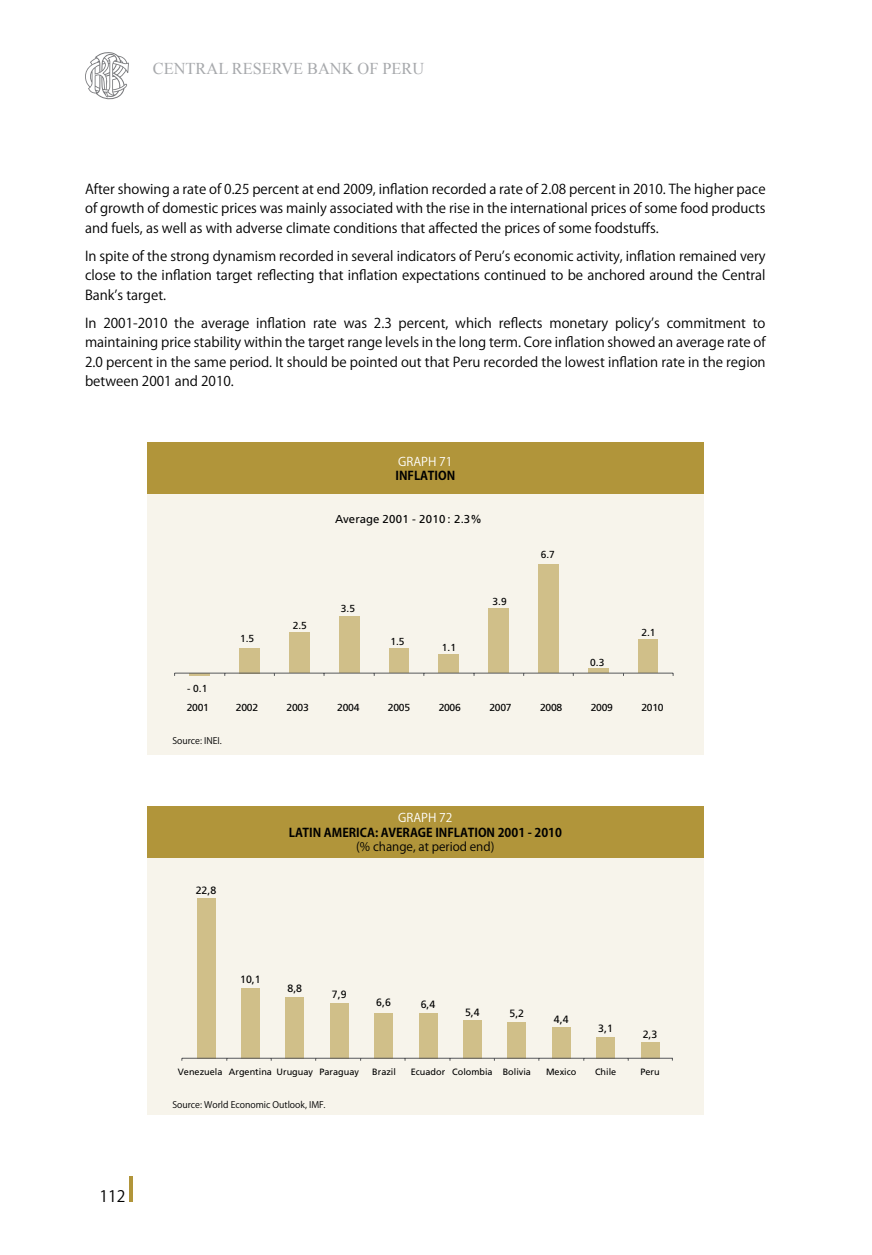
<style>
.page{position:relative;width:872px;height:1255px;background:#fff}
.page>*{position:absolute;margin:0;border:0;box-sizing:border-box;transform-origin:0 0}
.t1{font:16.5px "Times New Roman";color:#a7a9ac}
.t2{font:15.75px "Koz Go Pro";color:#000}
.t3{font:13.5px/19.5px "Koz Go Pro";color:#000;text-align:justify}
.t4{font:700 12px "Koz Go Pro";color:#000}
.t5{font:12px "Koz Go Pro";color:#000}
.t6{font:12px "Koz Go Pro";color:#fff}
.t7{font:11.4px "Frutiger LT Std";letter-spacing:.01em;color:#000}
.t8{font:10.5px "Frutiger LT Std";color:#000}
.t9{font:10.2px "Frutiger LT Std";letter-spacing:-.025em;color:#000}
.t10{font:9.15px "Frutiger LT Std";color:#000}
.t11{font:9px "Koz Go Pro";color:#000}
</style>
<div class="page">
<hr style="left:130px;top:1175px;width:3px;height:26px;background:#b1953a">
<svg style="left:85px;top:52px;width:44px;height:48px"></svg>
<div style="left:147px;top:442px;width:556px;height:312px;background:#f7f4eb"></div>
<div style="left:147px;top:442px;width:556px;height:51px;background:#b1953a"></div>
<hr style="left:190px;top:673px;width:20px;height:2px;background:#d0bf89">
<div style="left:239px;top:648px;width:20px;height:25px;background:#d0bf89"></div>
<div style="left:289px;top:632px;width:20px;height:41px;background:#d0bf89"></div>
<div style="left:339px;top:616px;width:20px;height:57px;background:#d0bf89"></div>
<div style="left:389px;top:648px;width:20px;height:25px;background:#d0bf89"></div>
<div style="left:439px;top:654px;width:20px;height:19px;background:#d0bf89"></div>
<div style="left:488px;top:608px;width:20px;height:65px;background:#d0bf89"></div>
<div style="left:539px;top:564px;width:20px;height:109px;background:#d0bf89"></div>
<div style="left:588px;top:668px;width:20px;height:5px;background:#d0bf89"></div>
<div style="left:638px;top:639px;width:20px;height:34px;background:#d0bf89"></div>
<hr style="left:175px;top:672px;width:498px;height:1px;background:#58595b">
<div style="left:147px;top:848px;width:556px;height:266px;background:#f7f4eb"></div>
<div style="left:197px;top:898px;width:18px;height:160px;background:#d0bf89"></div>
<div style="left:241px;top:987px;width:18px;height:71px;background:#d0bf89"></div>
<div style="left:286px;top:996px;width:18px;height:62px;background:#d0bf89"></div>
<div style="left:330px;top:1003px;width:18px;height:55px;background:#d0bf89"></div>
<div style="left:374px;top:1012px;width:19px;height:46px;background:#d0bf89"></div>
<div style="left:419px;top:1013px;width:18px;height:45px;background:#d0bf89"></div>
<div style="left:463px;top:1020px;width:18px;height:38px;background:#d0bf89"></div>
<div style="left:508px;top:1022px;width:18px;height:36px;background:#d0bf89"></div>
<div style="left:552px;top:1026px;width:18px;height:32px;background:#d0bf89"></div>
<div style="left:596px;top:1036px;width:19px;height:22px;background:#d0bf89"></div>
<div style="left:641px;top:1042px;width:18px;height:16px;background:#d0bf89"></div>
<hr style="left:182px;top:1057px;width:491px;height:1px;background:#58595b">
<div style="left:147px;top:806px;width:556px;height:51px;background:#b1953a"></div>
<p class="t1" style="left:153px;top:57px;width:273px">CENTRAL RESERVE BANK OF PERU</p>
<p class="t3" style="left:85px;top:179px;width:682px">After showing a rate of 0.25 percent at end 2009, inflation recorded a rate of 2.08 percent in 2010. The higher pace of growth of domestic prices was mainly associated with the rise in the international prices of some food products and fuels, as well as with adverse climate conditions that affected the prices of some foodstuffs.</p>
<p class="t3" style="left:85px;top:246px;width:682px">In spite of the strong dynamism recorded in several indicators of Peru’s economic activity, inflation remained very close to the inflation target reflecting that inflation expectations continued to be anchored around the Central Bank’s target.</p>
<p class="t3" style="left:85px;top:313px;width:682px">In 2001-2010 the average inflation rate was 2.3 percent, which reflects monetary policy’s commitment to maintaining price stability within the target range levels in the long term. Core inflation showed an average rate of 2.0 percent in the same period. It should be pointed out that Peru recorded the lowest inflation rate in the region between 2001 and 2010.</p>
<p class="t6" style="left:398px;top:453px;width:56px">GRAPH 71</p>
<p class="t4" style="left:395px;top:468px;width:61px">INFLATION</p>
<p class="t7" style="left:335px;top:512px;width:148px">Average 2001 - 2010 : 2.3%</p>
<p class="t9" style="left:541px;top:549px;width:16px">6.7</p>
<p class="t9" style="left:187px;top:682px;width:22px">- 0.1</p>
<p class="t9" style="left:187px;top:701px;width:24px">2001</p>
<p class="t11" style="left:172px;top:735px;width:51px">Source: INEI.</p>
<p class="t9" style="left:240px;top:632px;width:16px">1.5</p>
<p class="t9" style="left:293px;top:619px;width:16px">2.5</p>
<p class="t9" style="left:341px;top:602px;width:16px">3.5</p>
<p class="t9" style="left:390px;top:635px;width:16px">1.5</p>
<p class="t9" style="left:442px;top:641px;width:16px">1.1</p>
<p class="t9" style="left:492px;top:595px;width:16px">3.9</p>
<p class="t9" style="left:590px;top:656px;width:16px">0.3</p>
<p class="t9" style="left:641px;top:626px;width:16px">2.1</p>
<p class="t9" style="left:236px;top:701px;width:24px">2002</p>
<p class="t9" style="left:286px;top:701px;width:24px">2003</p>
<p class="t9" style="left:337px;top:701px;width:24px">2004</p>
<p class="t9" style="left:388px;top:701px;width:24px">2005</p>
<p class="t9" style="left:439px;top:701px;width:24px">2006</p>
<p class="t9" style="left:489px;top:701px;width:24px">2007</p>
<p class="t9" style="left:540px;top:701px;width:24px">2008</p>
<p class="t9" style="left:591px;top:701px;width:24px">2009</p>
<p class="t9" style="left:641px;top:701px;width:24px">2010</p>
<p class="t8" style="left:196px;top:884px;width:22px">22,8</p>
<p class="t6" style="left:398px;top:810px;width:56px">GRAPH 72</p>
<p class="t4" style="left:289px;top:824px;width:275px">LATIN AMERICA: AVERAGE INFLATION 2001 - 2010</p>
<p class="t5" style="left:356px;top:838px;width:140px">(% change, at period end)</p>
<p class="t8" style="left:240px;top:973px;width:22px">10,1</p>
<p class="t8" style="left:287px;top:982px;width:16px">8,8</p>
<p class="t8" style="left:332px;top:988px;width:16px">7,9</p>
<p class="t8" style="left:376px;top:996px;width:16px">6,6</p>
<p class="t8" style="left:421px;top:998px;width:16px">6,4</p>
<p class="t8" style="left:465px;top:1006px;width:16px">5,4</p>
<p class="t8" style="left:509px;top:1007px;width:16px">5,2</p>
<p class="t8" style="left:554px;top:1012px;width:16px">4,4</p>
<p class="t8" style="left:598px;top:1021px;width:16px">3,1</p>
<p class="t8" style="left:642px;top:1027px;width:16px">2,3</p>
<p class="t10" style="left:178px;top:1065px;width:183px">Venezuela Argentina Uruguay Paraguay</p>
<p class="t10" style="left:372px;top:1065px;width:25px">Brazil</p>
<p class="t10" style="left:411px;top:1065px;width:122px">Ecuador Colombia Bolivia</p>
<p class="t10" style="left:546px;top:1065px;width:32px">Mexico</p>
<p class="t10" style="left:595px;top:1065px;width:23px">Chile</p>
<p class="t10" style="left:640px;top:1065px;width:21px">Peru</p>
<p class="t2" style="left:100px;top:1185px;width:28px">112</p>
<p class="t11" style="left:172px;top:1098px;width:154px">Source: World Economic Outlook, IMF.</p>
</div>
